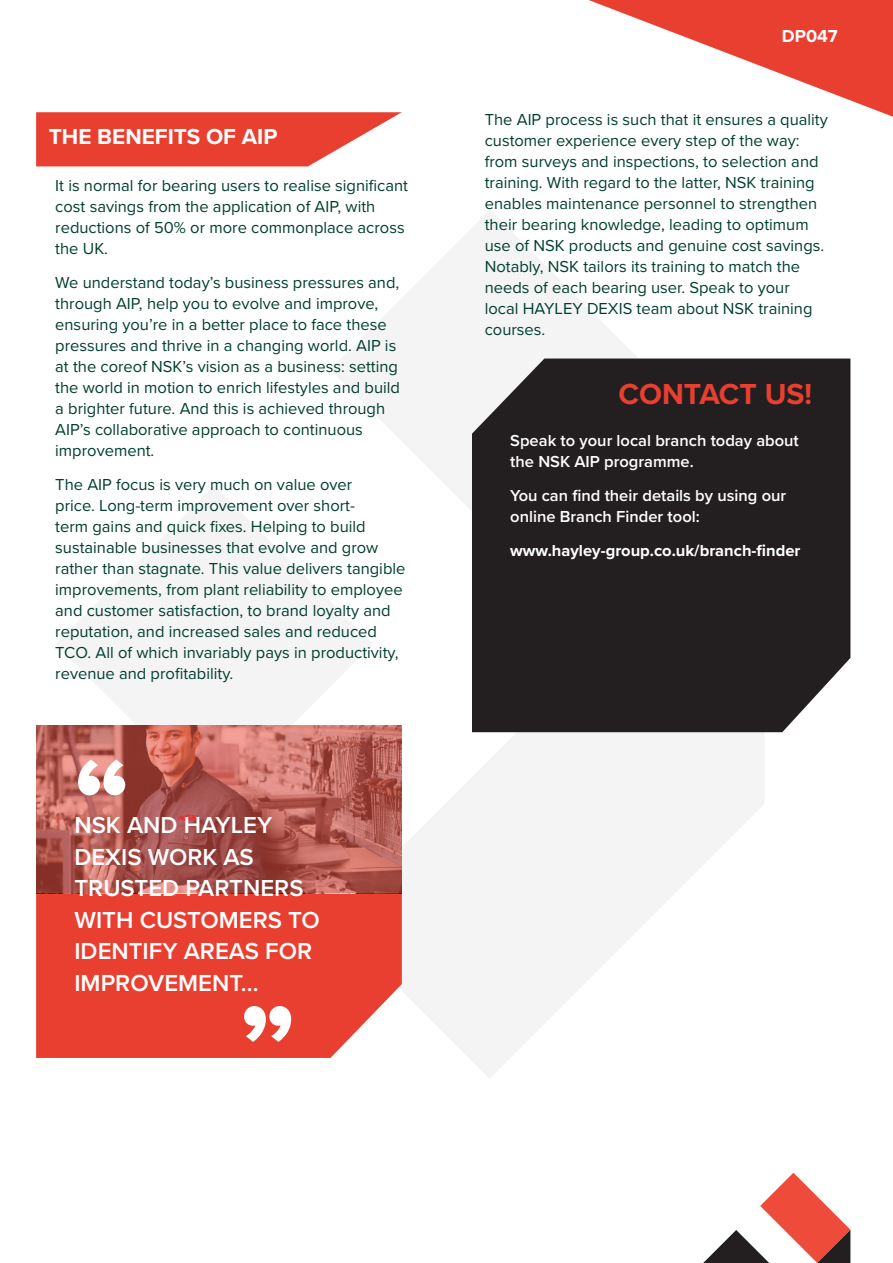
<style>
.page{position:relative;width:893px;height:1263px;background:#fff}
.page>*{position:absolute;margin:0;border:0;box-sizing:border-box;transform-origin:0 0}
.t1{font:112.5px "Proxima Nova Extrabld";color:#fff}
.t2{font:700 30px "Proxima Nova";color:#e93f30}
.t3{font:600 24px/31.5px "Proxima Nova";color:#fff}
.t4{font:700 22.5px "Proxima Nova";color:#fff}
.t5{font:700 18px "Proxima Nova";color:#fff}
.t6{font:16.5px/21px "Proxima Nova";color:#003f30}
.t7{font:600 16.5px/21px "Proxima Nova";color:#fff}
.t8{font:700 16.5px "Proxima Nova";color:#fff}
</style>
<div class="page">
<svg style="left:56px;top:486px;width:274px;height:239px;fill:#f4f4f4"></svg>
<svg style="left:331px;top:211px;width:306px;height:273px;fill:#f4f4f4"></svg>
<svg style="left:330px;top:484px;width:434px;height:594px"></svg>
<svg style="left:589px;top:0;width:304px;height:117px"></svg>
<div style="left:36px;top:893px;width:366px;height:165px;background:#e93f30"></div>
<div style="left:472px;top:358px;width:378px;height:374px;background:#231f20"></div>
<svg style="left:36px;top:725px;width:366px;height:168px;background:#b55e56"></svg>
<svg style="left:36px;top:112px;width:366px;height:54px;background:#eb584b"></svg>
<svg style="left:703px;top:1173px;width:147px;height:90px"></svg>
<p class="t4" style="left:49px;top:120px;width:230px">THE BENEFITS OF AIP</p>
<p class="t6" style="left:55px;top:175px;width:354px">It is normal for bearing users to realise significant cost savings from the application of AIP, with reductions of 50% or more commonplace across the UK.</p>
<p class="t6" style="left:55px;top:271px;width:346px">We understand today’s business pressures and, through AIP, help you to evolve and improve, ensuring you’re in a better place to face these pressures and thrive in a changing world. AIP is at the coreof NSK’s vision as a business: setting the world in motion to enrich lifestyles and build a brighter future. And this is achieved through AIP’s collaborative approach to continuous improvement.</p>
<p class="t6" style="left:55px;top:473px;width:352px">The AIP focus is very much on value over<br>price. Long-term improvement over short-<br>term gains and quick fixes. Helping to build sustainable businesses that evolve and grow rather than stagnate. This value delivers tangible improvements, from plant reliability to employee and customer satisfaction, to brand loyalty and reputation, and increased sales and reduced TCO. All of which invariably pays in productivity, revenue and profitability.</p>
<p class="t1" style="left:74px;top:714px;width:57px">“</p>
<p class="t3" style="left:74px;top:809px;width:247px">NSK AND HAYLEY<br>DEXIS WORK AS<br>TRUSTED PARTNERS<br>WITH CUSTOMERS TO<br>IDENTIFY AREAS FOR<br>IMPROVEMENT...</p>
<p class="t1" style="left:295px;top:1087px;width:57px;rotate:-180deg">“</p>
<p class="t5" style="left:782px;top:22px;width:57px">DP047</p>
<p class="t6" style="left:485px;top:108px;width:345px">The AIP process is such that it ensures a quality customer experience every step of the way: from surveys and inspections, to selection and training. With regard to the latter, NSK training enables maintenance personnel to strengthen their bearing knowledge, leading to optimum use of NSK products and genuine cost savings.<br>Notably, NSK tailors its training to match the needs of each bearing user. Speak to your<br>local HAYLEY DEXIS team about NSK training courses.</p>
<p class="t2" style="left:618px;top:372px;width:195px">CONTACT US!</p>
<p class="t7" style="left:510px;top:430px;width:290px">Speak to your local branch today about the NSK AIP programme.</p>
<p class="t7" style="left:510px;top:484px;width:277px">You can find their details by using our online Branch Finder tool:</p>
<p class="t8" style="left:510px;top:538px;width:292px">www.hayley-group.co.uk/branch-finder</p>
</div>
